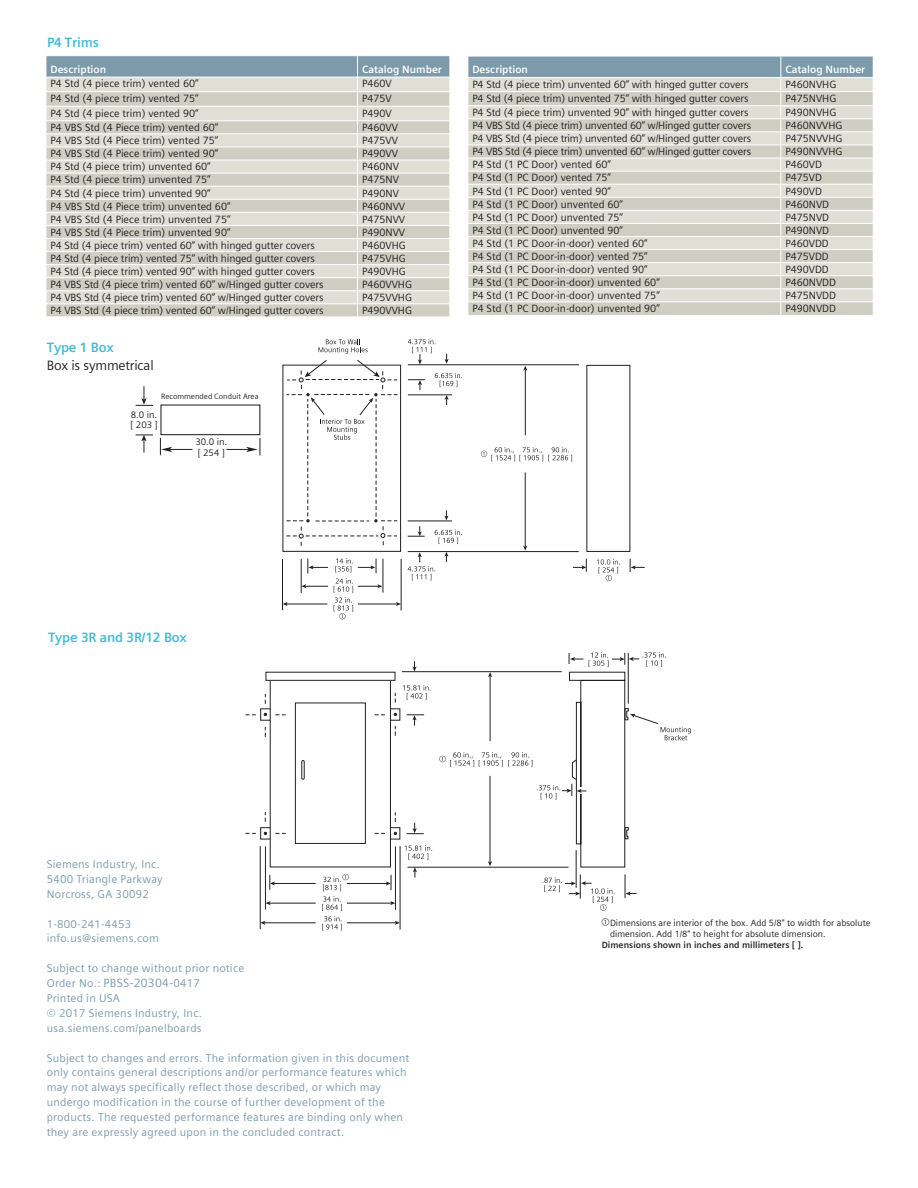
<style>
.page{position:relative;width:918px;height:1188px;background:#fff}
.page>*{position:absolute;margin:0;border:0;box-sizing:border-box;transform-origin:0 0}
.t1{font:700 13.5px "Siemens Sans Global";letter-spacing:-.015em;color:#45bad2}
.t2{font:13.5px "Siemens Sans Global";letter-spacing:-.015em;color:#231f20}
.t3{font:11.25px/14.9px "Siemens Sans";letter-spacing:.02em;color:#7c9aa9}
.t4{font:11.25px "Siemens Sans Global";letter-spacing:.02em;color:#7c9aa9}
.t5{font:10.5px "Siemens Sans Global";color:#231f20}
.t6{font:10.5px "Siemens Sans Global";letter-spacing:-.02em;color:#231f20}
.t7{font:700 10.5px "Siemens Sans Global";color:#fff}
.t8{font:9.45px/10.5px "Siemens Sans";color:#231f20}
.t9{font:9px/10.8px "Siemens Sans Global";color:#231f20}
.t10{font:700 9px "Siemens Sans Global";color:#231f20}
.t11{font:7.8px "Siemens Sans";color:#231f20}
.s1{font-family:"Siemens Sans Global";font-size:12px}
</style>
<div class="page">
<svg style="left:46px;top:56px;width:404px;height:261px;background:#d2d4cd"></svg>
<svg style="left:468px;top:56px;width:406px;height:259px;background:#d2d4cd"></svg>
<svg style="left:282px;top:364px;width:349px;height:188px"></svg>
<svg style="left:319px;top:339px;width:49px;height:15px"></svg>
<hr style="left:282px;top:559px;width:1px;height:51px;background:#231f20">
<hr style="left:401px;top:559px;width:1px;height:52px;background:#231f20">
<hr style="left:286px;top:604px;width:41px;height:1px;background:#231f20">
<svg style="left:283px;top:602px;width:5px;height:4px"></svg>
<hr style="left:358px;top:604px;width:39px;height:1px;background:#231f20">
<svg style="left:396px;top:602px;width:5px;height:4px"></svg>
<svg style="left:302px;top:584px;width:26px;height:4px"></svg>
<svg style="left:631px;top:565px;width:14px;height:4px"></svg>
<hr style="left:301px;top:559px;width:1px;height:34px;background:#231f20">
<hr style="left:383px;top:559px;width:1px;height:34px;background:#231f20">
<svg style="left:308px;top:559px;width:4px;height:14px"></svg>
<hr style="left:408px;top:365px;width:171px;height:1px;background:#231f20">
<hr style="left:408px;top:395px;width:44px;height:1px;background:#231f20">
<svg style="left:408px;top:379px;width:17px;height:11px"></svg>
<svg style="left:408px;top:339px;width:28px;height:25px"></svg>
<svg style="left:435px;top:373px;width:27px;height:14px"></svg>
<svg style="left:445px;top:395px;width:4px;height:5px"></svg>
<svg style="left:445px;top:354px;width:4px;height:10px"></svg>
<svg style="left:411px;top:573px;width:21px;height:7px"></svg>
<hr style="left:525px;top:369px;width:1px;height:66px;background:#231f20">
<svg style="left:523px;top:366px;width:4px;height:5px"></svg>
<svg style="left:312px;top:400px;width:319px;height:172px"></svg>
<svg style="left:286px;top:360px;width:112px;height:188px"></svg>
<svg style="left:334px;top:558px;width:48px;height:61px"></svg>
<svg style="left:597px;top:559px;width:23px;height:22px"></svg>
<svg style="left:481px;top:447px;width:91px;height:14px"></svg>
<div style="left:160px;top:405px;width:100px;height:30px;border:1px solid #231f20"></div>
<svg style="left:160px;top:438px;width:32px;height:17px"></svg>
<svg style="left:226px;top:438px;width:35px;height:18px"></svg>
<svg style="left:136px;top:435px;width:17px;height:17px"></svg>
<svg style="left:136px;top:386px;width:17px;height:20px"></svg>
<svg style="left:246px;top:652px;width:445px;height:279px"></svg>
<p class="t1" style="left:47px;top:32px;width:53px">P4 Trims</p>
<p class="t7" style="left:50px;top:61px;width:57px">Description</p>
<p class="t7" style="left:362px;top:61px;width:81px">Catalog Number</p>
<p class="t5" style="left:50px;top:76px;width:150px">P4 Std (4 piece trim) vented 60”</p>
<p class="t5" style="left:362px;top:76px;width:31px">P460V</p>
<p class="t5" style="left:50px;top:90px;width:150px">P4 Std (4 piece trim) vented 75”</p>
<p class="t5" style="left:362px;top:90px;width:31px">P475V</p>
<p class="t5" style="left:50px;top:105px;width:150px">P4 Std (4 piece trim) vented 90”</p>
<p class="t5" style="left:362px;top:105px;width:31px">P490V</p>
<p class="t5" style="left:50px;top:120px;width:169px">P4 VBS Std (4 Piece trim) vented 60”</p>
<p class="t5" style="left:362px;top:120px;width:37px">P460VV</p>
<p class="t5" style="left:50px;top:133px;width:169px">P4 VBS Std (4 Piece trim) vented 75”</p>
<p class="t5" style="left:362px;top:133px;width:37px">P475VV</p>
<p class="t5" style="left:50px;top:146px;width:169px">P4 VBS Std (4 Piece trim) vented 90”</p>
<p class="t5" style="left:362px;top:146px;width:37px">P490VV</p>
<p class="t5" style="left:50px;top:159px;width:162px">P4 Std (4 piece trim) unvented 60”</p>
<p class="t5" style="left:362px;top:159px;width:38px">P460NV</p>
<p class="t5" style="left:50px;top:172px;width:162px">P4 Std (4 piece trim) unvented 75”</p>
<p class="t5" style="left:362px;top:172px;width:38px">P475NV</p>
<p class="t5" style="left:50px;top:185px;width:162px">P4 Std (4 piece trim) unvented 90”</p>
<p class="t5" style="left:362px;top:185px;width:38px">P490NV</p>
<p class="t5" style="left:50px;top:198px;width:182px">P4 VBS Std (4 Piece trim) unvented 60”</p>
<p class="t5" style="left:362px;top:198px;width:45px">P460NVV</p>
<p class="t5" style="left:50px;top:211px;width:182px">P4 VBS Std (4 Piece trim) unvented 75”</p>
<p class="t5" style="left:362px;top:211px;width:45px">P475NVV</p>
<p class="t5" style="left:50px;top:224px;width:182px">P4 VBS Std (4 Piece trim) unvented 90”</p>
<p class="t5" style="left:362px;top:224px;width:45px">P490NVV</p>
<p class="t5" style="left:50px;top:237px;width:266px">P4 Std (4 piece trim) vented 60” with hinged gutter covers</p>
<p class="t5" style="left:362px;top:237px;width:45px">P460VHG</p>
<p class="t5" style="left:50px;top:250px;width:266px">P4 Std (4 piece trim) vented 75” with hinged gutter covers</p>
<p class="t5" style="left:362px;top:250px;width:45px">P475VHG</p>
<p class="t5" style="left:50px;top:263px;width:266px">P4 Std (4 piece trim) vented 90” with hinged gutter covers</p>
<p class="t5" style="left:362px;top:263px;width:45px">P490VHG</p>
<p class="t5" style="left:50px;top:276px;width:275px">P4 VBS Std (4 piece trim) vented 60” w/Hinged gutter covers</p>
<p class="t5" style="left:362px;top:276px;width:52px">P460VVHG</p>
<p class="t5" style="left:50px;top:290px;width:275px">P4 VBS Std (4 piece trim) vented 60” w/Hinged gutter covers</p>
<p class="t5" style="left:362px;top:290px;width:52px">P475VVHG</p>
<p class="t5" style="left:50px;top:303px;width:275px">P4 VBS Std (4 piece trim) vented 60” w/Hinged gutter covers</p>
<p class="t5" style="left:362px;top:303px;width:52px">P490VVHG</p>
<p class="t1" style="left:47px;top:336px;width:69px">Type 1 Box</p>
<p class="t2" style="left:47px;top:355px;width:108px">Box is symmetrical</p>
<p class="t11" style="left:161px;top:392px;width:99px">Recommended Conduit Area</p>
<p class="t8" style="left:130px;top:409px;width:29px">8.0 in. [ 203 ]</p>
<p class="t8" style="left:195px;top:437px;width:33px">30.0 in. [ 254 ]</p>
<p class="t7" style="left:472px;top:61px;width:57px">Description</p>
<p class="t7" style="left:785px;top:61px;width:81px">Catalog Number</p>
<p class="t5" style="left:472px;top:77px;width:278px">P4 Std (4 piece trim) unvented 60” with hinged gutter covers</p>
<p class="t5" style="left:785px;top:77px;width:53px">P460NVHG</p>
<p class="t5" style="left:472px;top:91px;width:278px">P4 Std (4 piece trim) unvented 75” with hinged gutter covers</p>
<p class="t5" style="left:785px;top:91px;width:53px">P475NVHG</p>
<p class="t5" style="left:472px;top:105px;width:278px">P4 Std (4 piece trim) unvented 90” with hinged gutter covers</p>
<p class="t5" style="left:785px;top:105px;width:53px">P490NVHG</p>
<p class="t6" style="left:472px;top:118px;width:280px">P4 VBS Std (4 piece trim) unvented 60” w/Hinged gutter covers</p>
<p class="t5" style="left:785px;top:118px;width:59px">P460NVVHG</p>
<p class="t6" style="left:472px;top:131px;width:280px">P4 VBS Std (4 piece trim) unvented 60” w/Hinged gutter covers</p>
<p class="t5" style="left:785px;top:131px;width:59px">P475NVVHG</p>
<p class="t6" style="left:472px;top:144px;width:280px">P4 VBS Std (4 piece trim) unvented 60” w/Hinged gutter covers</p>
<p class="t5" style="left:785px;top:144px;width:59px">P490NVVHG</p>
<p class="t5" style="left:472px;top:157px;width:140px">P4 Std (1 PC Door) vented 60”</p>
<p class="t5" style="left:785px;top:157px;width:38px">P460VD</p>
<p class="t5" style="left:472px;top:170px;width:140px">P4 Std (1 PC Door) vented 75”</p>
<p class="t5" style="left:785px;top:170px;width:38px">P475VD</p>
<p class="t5" style="left:472px;top:183px;width:140px">P4 Std (1 PC Door) vented 90”</p>
<p class="t5" style="left:785px;top:183px;width:38px">P490VD</p>
<p class="t5" style="left:472px;top:196px;width:152px">P4 Std (1 PC Door) unvented 60”</p>
<p class="t5" style="left:785px;top:196px;width:45px">P460NVD</p>
<p class="t5" style="left:472px;top:209px;width:152px">P4 Std (1 PC Door) unvented 75”</p>
<p class="t5" style="left:785px;top:209px;width:45px">P475NVD</p>
<p class="t5" style="left:472px;top:222px;width:152px">P4 Std (1 PC Door) unvented 90”</p>
<p class="t5" style="left:785px;top:222px;width:45px">P490NVD</p>
<p class="t5" style="left:472px;top:235px;width:177px">P4 Std (1 PC Door-in-door) vented 60”</p>
<p class="t5" style="left:785px;top:235px;width:45px">P460VDD</p>
<p class="t5" style="left:472px;top:248px;width:177px">P4 Std (1 PC Door-in-door) vented 75”</p>
<p class="t5" style="left:785px;top:248px;width:45px">P475VDD</p>
<p class="t5" style="left:472px;top:261px;width:177px">P4 Std (1 PC Door-in-door) vented 90”</p>
<p class="t5" style="left:785px;top:261px;width:45px">P490VDD</p>
<p class="t5" style="left:472px;top:274px;width:189px">P4 Std (1 PC Door-in-door) unvented 60”</p>
<p class="t5" style="left:785px;top:274px;width:52px">P460NVDD</p>
<p class="t5" style="left:472px;top:288px;width:189px">P4 Std (1 PC Door-in-door) unvented 75”</p>
<p class="t5" style="left:785px;top:288px;width:52px">P475NVDD</p>
<p class="t5" style="left:472px;top:301px;width:189px">P4 Std (1 PC Door-in-door) unvented 90”</p>
<p class="t5" style="left:785px;top:301px;width:52px">P490NVDD</p>
<p class="t1" style="left:48px;top:627px;width:140px">Type 3R and 3R/12 Box</p>
<p class="t3" style="left:47px;top:857px;width:117px">Siemens Industry, Inc.<br>5400 Triangle Parkway<br>Norcross, GA 30092</p>
<p class="t3" style="left:47px;top:916px;width:114px">1-800-241-4453 info.us@siemens.com</p>
<p class="t3" style="left:47px;top:961px;width:199px">Subject to change without prior notice<br>Order No.: <span class="s1">PBSS-20304-</span>0417<br>Printed in USA<br>© 2017 Siemens Industry, Inc.</p>
<p class="t4" style="left:47px;top:1019px;width:156px">usa.siemens.com/panelboards</p>
<p class="t3" style="left:47px;top:1050px;width:364px">Subject to changes and errors. The information given in this document only contains general descriptions and/or performance features which may not always specifically reflect those described, or which may undergo modification in the course of further development of the products. The requested performance features are binding only when they are expressly agreed upon in the concluded contract.</p>
<p class="t9" style="left:610px;top:917px;width:262px;text-indent:-8px"><sup>a</sup>Dimensions are interior of the box. Add 5/8" to width for absolute dimension. Add 1/8" to height for absolute dimension.</p>
<p class="t10" style="left:602px;top:937px;width:203px">Dimensions shown in inches and millimeters [ ].</p>
</div>
